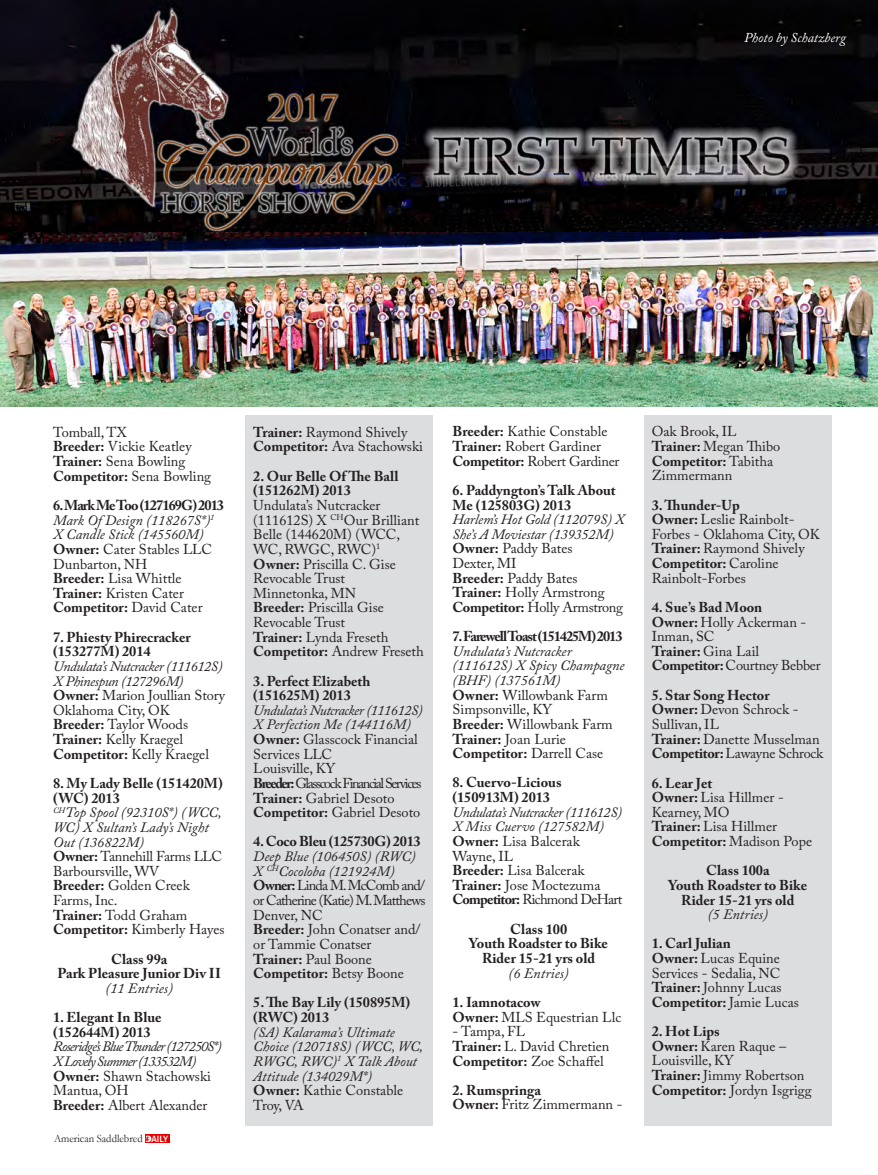
<style>
.page{position:relative;width:878px;height:1175px;background:#fff}
.page>*{position:absolute;margin:0;border:0;box-sizing:border-box;transform-origin:0 0}
.t1{font:14.25px/14.7px "Adobe Caslon Pro";color:#231f20}
.t2{font:700 14.25px/14.5px "Adobe Caslon Pro";color:#231f20;text-align:center}
.t3{font:italic 14.25px/14.7px "Adobe Caslon Pro";letter-spacing:-.005em;color:#231f20}
.t4{font:italic 14.25px/14.5px "Adobe Caslon Pro";letter-spacing:-.07em;color:#231f20}
.t5{font:14.25px "Adobe Caslon Pro";letter-spacing:-.02em;color:#231f20}
.t6{font:italic 13.5px "Adobe Caslon Pro";color:#fff}
.t7{font:11.25px "Garamond";color:#231f20;scale:.95 1}
.t8{font:500 9.3px "Franklin Gothic";letter-spacing:-.015em;color:#fff}
.s1{font-weight:700}
.s2{font-style:italic}
.s3{font-weight:700;font-style:normal}
.s4{font-style:normal}
.s5{font-weight:400;font-style:italic}
.s6{font-weight:400}
</style>
<div class="page">
<img style="left:0;top:0;width:878px;height:233px">
<div style="left:644px;top:415px;width:187px;height:711px;background:#dcdddf"></div>
<div style="left:245px;top:415px;width:188px;height:711px;background:#dcdddf"></div>
<div style="left:145px;top:1134px;width:24px;height:9px;background:#e80000"></div>
<svg style="left:145px;top:1135px;width:6px;height:6px"></svg>
<img style="left:0;top:233px;width:878px;height:173px">
<p class="t6" style="left:744px;top:30px;width:103px">Photo by Schatzberg</p>
<p class="t1" style="left:53px;top:424px;width:160px">Tomball, TX<br><span class="s1">Breeder:</span> Vickie Keatley<br><span class="s1">Trainer:</span> Sena Bowling<br><span class="s1">Competitor:</span> Sena Bowling</p>
<p class="t1" style="left:53px;top:498px;width:172px"><span class="s1">6. Mark Me Too (127169G) 2013<br></span><span class="s2">Mark Of Design (118267S*)</span><sup>1<br></sup><span class="s2">X Candle Stick (145560M)<br></span><span class="s1">Owner:</span> Cater Stables LLC<br>Dunbarton, NH<br><span class="s1">Breeder:</span> Lisa Whittle<br><span class="s1">Trainer:</span> Kristen Cater<br><span class="s1">Competitor:</span> David Cater</p>
<p class="t1" style="left:53px;top:629px;width:173px"><span class="s1">7. Phiesty Phirecracker (153277M) 2014<br></span><span class="s2">Undulata’s Nutcracker (111612S)<br>X Phinespun (127296M)<br></span><span class="s1">Owner:</span> Marion Joullian Story<br>Oklahoma City, OK<br><span class="s1">Breeder:</span> Taylor Woods<br><span class="s1">Trainer:</span> Kelly Kraegel<br><span class="s1">Competitor:</span> Kelly Kraegel</p>
<p class="t1" style="left:53px;top:775px;width:173px"><span class="s1">8. My Lady Belle (151420M) (WC) 2013<br></span><sup>CH</sup><span class="s2">Top Spool (92310S*) (WCC,<br>WC) X Sultan’s Lady’s Night<br>Out (136822M)<br></span><span class="s1">Owner:</span> Tannehill Farms LLC<br>Barboursville, WV<br><span class="s1">Breeder:</span> Golden Creek<br>Farms, Inc.<br><span class="s1">Trainer:</span> Todd Graham<br><span class="s1">Competitor:</span> Kimberly Hayes</p>
<p class="t2" style="left:57px;top:951px;width:165px">Class 99a<br>Park Pleasure Junior Div II</p>
<p class="t3" style="left:105px;top:980px;width:69px">(11 Entries)</p>
<p class="t4" style="left:53px;top:1009px;width:170px"><span class="s3">1. Elegant In Blue (152644M) 2013<br></span>Roseridge’s Blue Thunder (127250S*)<br>X Lovely Summer (133532M)<br><span class="s3">Owner:</span> <span class="s4">Shawn Stachowski<br>Mantua, OH<br></span><span class="s3">Breeder:</span> <span class="s4">Albert Alexander</span></p>
<p class="t7" style="left:54px;top:1131px;width:95px">American Saddlebred</p>
<p class="t8" style="left:146px;top:1133px;width:24px">DAILY</p>
<p class="t1" style="left:253px;top:424px;width:171px"><span class="s1">Trainer:</span> Raymond Shively<br><span class="s1">Competitor:</span> Ava Stachowski</p>
<p class="t1" style="left:253px;top:468px;width:172px"><span class="s1">2. Our Belle Of The Ball (151262M) 2013<br></span>Undulata’s Nutcracker (111612S) X <sup>CH</sup>Our Brilliant<br>Belle (144620M) (WCC,<br>WC, RWGC, RWC)<sup>1<br></sup><span class="s1">Owner:</span> Priscilla C. Gise<br>Revocable Trust<br>Minnetonka, MN<br><span class="s1">Breeder:</span> Priscilla Gise<br>Revocable Trust<br><span class="s1">Trainer:</span> Lynda Freseth<br><span class="s1">Competitor:</span> Andrew Freseth</p>
<p class="t1" style="left:253px;top:673px;width:171px"><span class="s1">3. Perfect Elizabeth (151625M) 2013<br></span><span class="s2">Undulata’s Nutcracker (111612S)<br>X Perfection Me (144116M)<br></span><span class="s1">Owner:</span> Glasscock Financial<br>Services LLC<br>Louisville, KY<br><span class="s1">Breeder:</span>Glasscock FinancialServices<br><span class="s1">Trainer:</span> Gabriel Desoto<br><span class="s1">Competitor:</span> Gabriel Desoto</p>
<p class="t1" style="left:253px;top:834px;width:174px"><span class="s1">4. Coco Bleu (125730G) 2013<br></span><span class="s2">Deep Blue (106450S) (RWC)<br>X</span> <sup>CH</sup><span class="s2">Cocoloba (121924M)<br></span><span class="s1">Owner:</span> Linda M. McComb and/ or Catherine (Katie) M. Matthews<br>Denver, NC<br><span class="s1">Breeder:</span> John Conatser and/ or Tammie Conatser<br><span class="s1">Trainer:</span> Paul Boone<br><span class="s1">Competitor:</span> Betsy Boone</p>
<p class="t3" style="left:253px;top:995px;width:171px"><span class="s3">5. The Bay Lily (150895M) (RWC) 2013<br></span>(SA) Kalarama’s Ultimate<br>Choice (120718S) (WCC, WC,<br>RWGC, RWC)<sup>1</sup> X Talk About<br>Attitude (134029M*)<br><span class="s3">Owner:</span> <span class="s4">Kathie Constable<br>Troy, VA</span></p>
<p class="t1" style="left:452px;top:424px;width:168px"><span class="s1">Breeder:</span> Kathie Constable<br><span class="s1">Trainer:</span> Robert Gardiner<br><span class="s1">Competitor:</span> Robert Gardiner</p>
<p class="t2" style="left:452px;top:483px;width:174px;text-align:left">6. Paddyngton’s Talk About<br>Me (125803G) 2013<br><span class="s5">Harlem’s Hot Gold (112079S) X<br>She’s A Moviestar (139352M)<br></span>Owner: <span class="s6">Paddy Bates<br>Dexter, MI<br></span>Breeder: <span class="s6">Paddy Bates<br></span>Trainer: <span class="s6">Holly Armstrong<br></span>Competitor: <span class="s6">Holly Armstrong</span></p>
<p class="t1" style="left:452px;top:629px;width:174px"><span class="s1">7.Farewell Toast (151425M) 2013<br></span><span class="s2">Undulata’s Nutcracker (111612S) X Spicy Champagne (BHF) (137561M)<br></span><span class="s1">Owner:</span> Willowbank Farm<br>Simpsonville, KY<br><span class="s1">Breeder:</span> Willowbank Farm<br><span class="s1">Trainer:</span> Joan Lurie<br><span class="s1">Competitor:</span> Darrell Case</p>
<p class="t2" style="left:452px;top:775px;width:171px;text-align:left">8. Cuervo-Licious (150913M) 2013<br><span class="s5">Undulata’s Nutcracker (111612S)<br>X Miss Cuervo (127582M)<br></span>Owner: <span class="s6">Lisa Balcerak<br>Wayne, IL<br></span>Breeder: <span class="s6">Lisa Balcerak<br></span>Trainer: <span class="s6">Jose Moctezuma<br></span>Competitor: <span class="s6">Richmond DeHart</span></p>
<p class="t2" style="left:469px;top:921px;width:140px">Class 100<br>Youth Roadster to Bike<br>Rider 15-21 yrs old<br><span class="s5">(6 Entries)</span></p>
<p class="t2" style="left:452px;top:994px;width:89px">1. Iamnotacow</p>
<p class="t1" style="left:452px;top:1009px;width:170px"><span class="s1">Owner:</span> MLS Equestrian Llc</p>
<p class="t1" style="left:452px;top:1024px;width:74px">- Tampa, FL</p>
<p class="t1" style="left:452px;top:1038px;width:158px"><span class="s1">Trainer:</span> L. David Chretien</p>
<p class="t2" style="left:452px;top:1053px;width:153px">Competitor: <span class="s6">Zoe Schaffel</span></p>
<p class="t2" style="left:452px;top:1082px;width:90px">2. Rumspringa</p>
<p class="t1" style="left:452px;top:1097px;width:172px"><span class="s1">Owner:</span> Fritz Zimmermann -</p>
<p class="t1" style="left:651px;top:424px;width:86px">Oak Brook, IL</p>
<p class="t1" style="left:651px;top:439px;width:130px"><span class="s1">Trainer:</span> Megan Thibo</p>
<p class="t1" style="left:651px;top:453px;width:123px"><span class="s1">Competitor:</span> Tabitha<br>Zimmermann</p>
<p class="t2" style="left:651px;top:497px;width:89px">3. Thunder-Up</p>
<p class="t1" style="left:651px;top:512px;width:170px"><span class="s1">Owner:</span> Leslie Rainbolt-<br>Forbes - Oklahoma City, OK</p>
<p class="t1" style="left:651px;top:541px;width:154px"><span class="s1">Trainer:</span> Raymond Shively</p>
<p class="t1" style="left:651px;top:556px;width:128px"><span class="s1">Competitor:</span> Caroline<br>Rainbolt-Forbes</p>
<p class="t2" style="left:651px;top:600px;width:112px">4. Sue’s Bad Moon</p>
<p class="t1" style="left:651px;top:614px;width:156px"><span class="s1">Owner:</span> Holly Ackerman -<br>Inman, SC</p>
<p class="t2" style="left:651px;top:643px;width:109px">Trainer: <span class="s6">Gina Lail</span></p>
<p class="t5" style="left:651px;top:657px;width:170px"><span class="s1">Competitor:</span> Courtney Bebber</p>
<p class="t2" style="left:651px;top:687px;width:119px">5. Star Song Hector</p>
<p class="t1" style="left:651px;top:702px;width:148px"><span class="s1">Owner:</span> Devon Schrock -<br>Sullivan, IL</p>
<p class="t1" style="left:651px;top:731px;width:169px"><span class="s1">Trainer:</span> Danette Musselman</p>
<p class="t5" style="left:651px;top:745px;width:173px"><span class="s1">Competitor:</span> Lawayne Schrock</p>
<p class="t2" style="left:651px;top:775px;width:62px">6. Lear Jet</p>
<p class="t1" style="left:651px;top:790px;width:133px"><span class="s1">Owner:</span> Lisa Hillmer -<br>Kearney, MO</p>
<p class="t1" style="left:651px;top:819px;width:127px"><span class="s1">Trainer:</span> Lisa Hillmer</p>
<p class="t2" style="left:651px;top:833px;width:162px">Competitor: <span class="s6">Madison Pope</span></p>
<p class="t2" style="left:668px;top:863px;width:140px">Class 100a<br>Youth Roadster to Bike<br>Rider 15-21 yrs old<br><span class="s5">(5 Entries)</span></p>
<p class="t2" style="left:651px;top:936px;width:80px">1. Carl Julian</p>
<p class="t1" style="left:651px;top:950px;width:130px"><span class="s1">Owner:</span> Lucas Equine<br>Services - Sedalia, NC</p>
<p class="t1" style="left:651px;top:980px;width:131px"><span class="s1">Trainer:</span> Johnny Lucas</p>
<p class="t2" style="left:651px;top:994px;width:149px">Competitor: <span class="s6">Jamie Lucas</span></p>
<p class="t2" style="left:651px;top:1024px;width:69px">2. Hot Lips</p>
<p class="t1" style="left:651px;top:1038px;width:136px"><span class="s1">Owner:</span> Karen Raque –<br>Louisville, KY</p>
<p class="t1" style="left:651px;top:1067px;width:154px"><span class="s1">Trainer:</span> Jimmy Robertson</p>
<p class="t1" style="left:651px;top:1082px;width:161px"><span class="s1">Competitor:</span> Jordyn Isgrigg</p>
</div>
